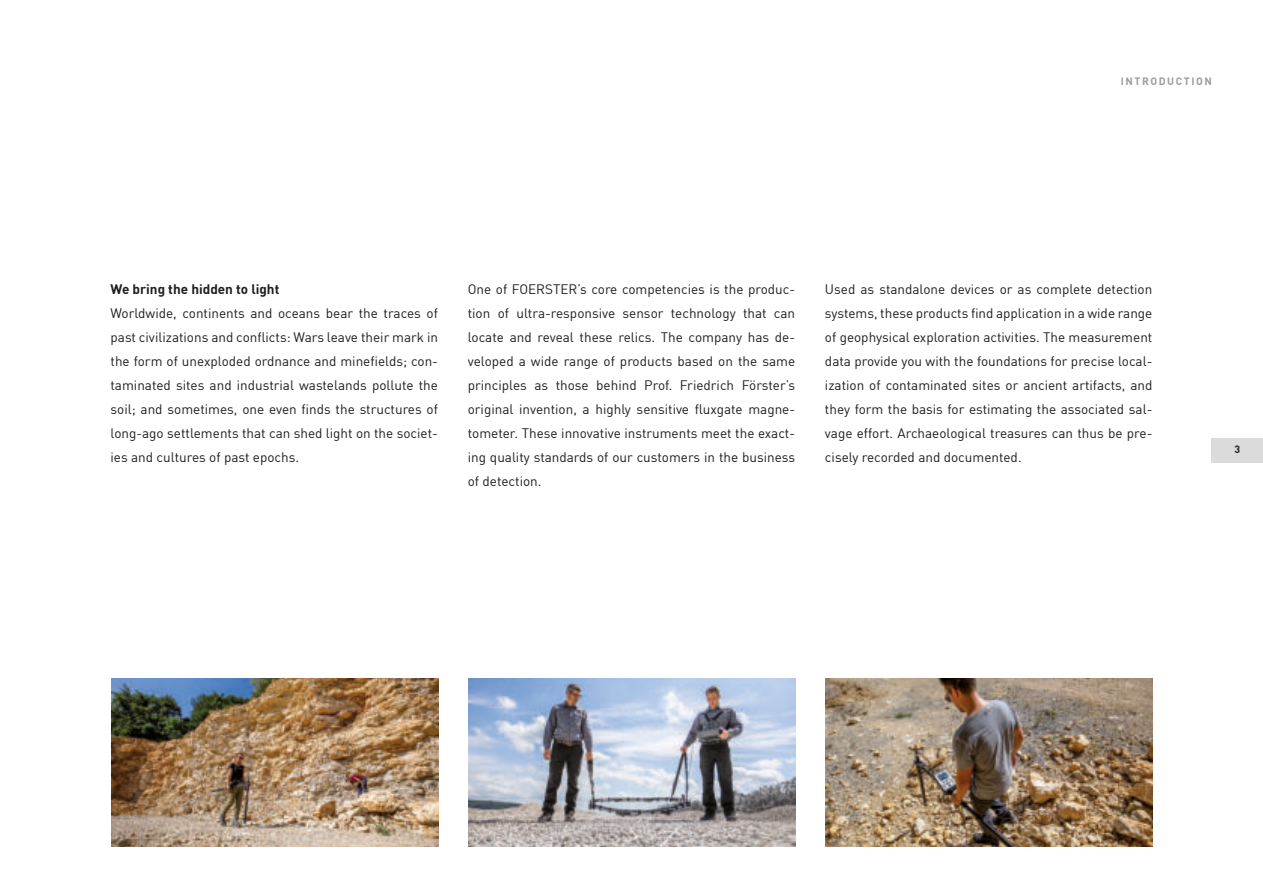
<style>
.page{position:relative;width:1263px;height:893px;background:#fff}
.page>*{position:absolute;margin:0;border:0;box-sizing:border-box;transform-origin:0 0}
.t1{font:13.5px/24px "DIN Offc";color:#1d1d1b;text-align:justify}
.t2{font:700 13.5px "DIN Offc";color:#1d1d1b}
.t3{font:700 10.5px "DIN Offc";letter-spacing:.15em;color:#9d9d9d}
.t4{font:700 10.5px "DIN Offc";color:#1d1d1b}
</style>
<div class="page">
<div style="left:1212px;top:438px;width:51px;height:24px;background:#dbdbdb"></div>
<img style="left:111px;top:678px;width:327px;height:168px">
<img style="left:825px;top:678px;width:328px;height:168px">
<img style="left:468px;top:678px;width:327px;height:168px">
<p class="t3" style="left:1121px;top:77px;width:93px">INTRODUCTION</p>
<p class="t2" style="left:111px;top:283px;width:170px">We bring the hidden to light</p>
<p class="t1" style="left:468px;top:278px;width:329px">One of FOERSTER’s core competencies is the produc&shy;tion of ultra-responsive sensor technology that can locate and reveal these relics. The company has de&shy;veloped a wide range of products based on the same principles as those behind Prof. Friedrich Förster’s original invention, a highly sensitive fluxgate magne&shy;tometer. These innovative instruments meet the exact&shy;ing quality standards of our customers in the business of detection.</p>
<p class="t1" style="left:111px;top:301px;width:329px">Worldwide, continents and oceans bear the traces of past civilizations and conflicts: Wars leave their mark in the form of unexploded ordnance and minefields; con&shy;taminated sites and industrial wastelands pollute the soil; and sometimes, one even finds the structures of long-ago settlements that can shed light on the societ&shy;ies and cultures of past epochs.</p>
<p class="t1" style="left:825px;top:278px;width:329px">Used as standalone devices or as complete detection systems, these products find application in a wide range of geophysical exploration activities. The measurement data provide you with the foundations for precise local&shy;ization of contaminated sites or ancient artifacts, and they form the basis for estimating the associated sal&shy;vage effort. Archaeological treasures can thus be pre&shy;cisely recorded and documented.</p>
<p class="t4" style="left:1234px;top:445px;width:7px">3</p>
</div>
